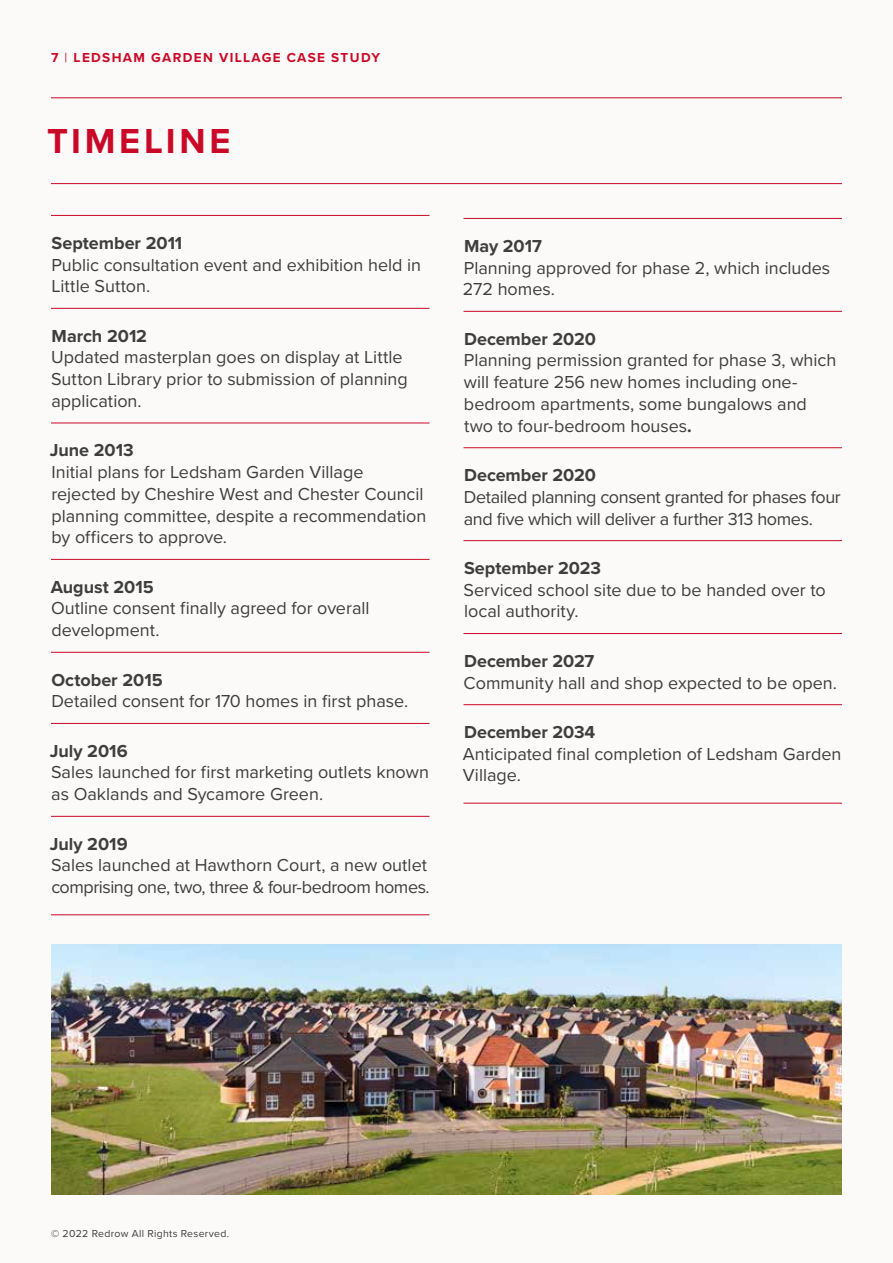
<style>
.page{position:relative;width:893px;height:1263px;background:#fbfaf8}
.page>*{position:absolute;margin:0;border:0;box-sizing:border-box;transform-origin:0 0}
.t1{font:700 36px "Proxima Nova";letter-spacing:.1em;color:#ca0928}
.t2{font:18px/21.8px "Proxima Nova";color:#3e3e3e}
.t3{font:700 18px "Proxima Nova";color:#3e3e3e}
.t4{font:18px/21.8px "Proxima Nova";letter-spacing:-.02em;color:#3e3e3e}
.t5{font:700 13.5px "Proxima Nova";letter-spacing:.1em;color:#ca0928}
.t6{font:10.5px "Proxima Nova";letter-spacing:.03em;color:#3e3e3e}
.s1{font-weight:400}
.s2{font-weight:700}
</style>
<div class="page">
<hr style="left:51px;top:97px;width:791px;height:1px;background:#ca0928">
<hr style="left:51px;top:183px;width:791px;height:1px;background:#ca0928">
<hr style="left:51px;top:215px;width:378px;height:1px;background:#ca0928">
<hr style="left:51px;top:308px;width:378px;height:1px;background:#ca0928">
<hr style="left:51px;top:423px;width:378px;height:1px;background:#ca0928">
<hr style="left:51px;top:559px;width:378px;height:1px;background:#ca0928">
<hr style="left:51px;top:652px;width:378px;height:1px;background:#ca0928">
<hr style="left:51px;top:723px;width:378px;height:1px;background:#ca0928">
<hr style="left:51px;top:816px;width:378px;height:1px;background:#ca0928">
<hr style="left:51px;top:914px;width:378px;height:1px;background:#ca0928">
<hr style="left:463px;top:218px;width:379px;height:1px;background:#ca0928">
<hr style="left:463px;top:311px;width:379px;height:1px;background:#ca0928">
<hr style="left:463px;top:447px;width:379px;height:1px;background:#ca0928">
<hr style="left:463px;top:540px;width:379px;height:1px;background:#ca0928">
<hr style="left:463px;top:633px;width:379px;height:1px;background:#ca0928">
<hr style="left:463px;top:704px;width:379px;height:1px;background:#ca0928">
<hr style="left:463px;top:803px;width:379px;height:1px;background:#ca0928">
<img style="left:51px;top:944px;width:791px;height:251px">
<p class="t5" style="left:51px;top:47px;width:331px">7 <span class="s1">|</span> LEDSHAM GARDEN VILLAGE CASE STUDY</p>
<h1 class="t1" style="left:47px;top:115px;width:185px">TIMELINE</h1>
<p class="t3" style="left:52px;top:229px;width:132px">September 2011</p>
<p class="t2" style="left:51px;top:253px;width:371px">Public consultation event and exhibition held in<br>Little Sutton.</p>
<p class="t3" style="left:52px;top:322px;width:97px">March 2012</p>
<p class="t2" style="left:51px;top:346px;width:358px">Updated masterplan goes on display at Little<br>Sutton Library prior to submission of planning application.</p>
<p class="t3" style="left:50px;top:437px;width:85px">June 2013</p>
<p class="t2" style="left:51px;top:460px;width:376px">Initial plans for Ledsham Garden Village rejected by Cheshire West and Chester Council planning committee, despite a recommendation by officers to approve.</p>
<p class="t3" style="left:51px;top:573px;width:105px">August 2015</p>
<p class="t2" style="left:51px;top:597px;width:320px">Outline consent finally agreed for overall development.</p>
<p class="t3" style="left:51px;top:666px;width:113px">October 2015</p>
<p class="t2" style="left:51px;top:690px;width:358px">Detailed consent for 170 homes in first phase.</p>
<p class="t3" style="left:50px;top:737px;width:79px">July 2016</p>
<p class="t2" style="left:51px;top:761px;width:379px">Sales launched for first marketing outlets known as Oaklands and Sycamore Green.</p>
<p class="t3" style="left:50px;top:830px;width:79px">July 2019</p>
<p class="t2" style="left:51px;top:854px;width:380px">Sales launched at Hawthorn Court, a new outlet comprising one, two, three &amp; four-bedroom homes.</p>
<p class="t3" style="left:464px;top:232px;width:79px">May 2017</p>
<p class="t2" style="left:463px;top:256px;width:369px">Planning approved for phase 2, which includes<br>272 homes.</p>
<p class="t3" style="left:464px;top:325px;width:133px">December 2020</p>
<p class="t2" style="left:464px;top:349px;width:374px">Planning permission granted for phase 3, which will feature 256 new homes including one&shy;bedroom apartments, some bungalows and two to four-bedroom houses<span class="s2">.</span></p>
<p class="t3" style="left:464px;top:462px;width:133px">December 2020</p>
<p class="t4" style="left:464px;top:485px;width:378px">Detailed planning consent granted for phases four and five which will deliver a further 313 homes.</p>
<p class="t3" style="left:464px;top:554px;width:138px">September 2023</p>
<p class="t2" style="left:464px;top:578px;width:364px">Serviced school site due to be handed over to local authority.</p>
<p class="t3" style="left:464px;top:647px;width:132px">December 2027</p>
<p class="t2" style="left:463px;top:671px;width:375px">Community hall and shop expected to be open.</p>
<p class="t3" style="left:464px;top:718px;width:133px">December 2034</p>
<p class="t2" style="left:463px;top:742px;width:380px">Anticipated final completion of Ledsham Garden<br>Village.</p>
<p class="t6" style="left:51px;top:1226px;width:180px">© 2022 Redrow All Rights Reserved.</p>
</div>
